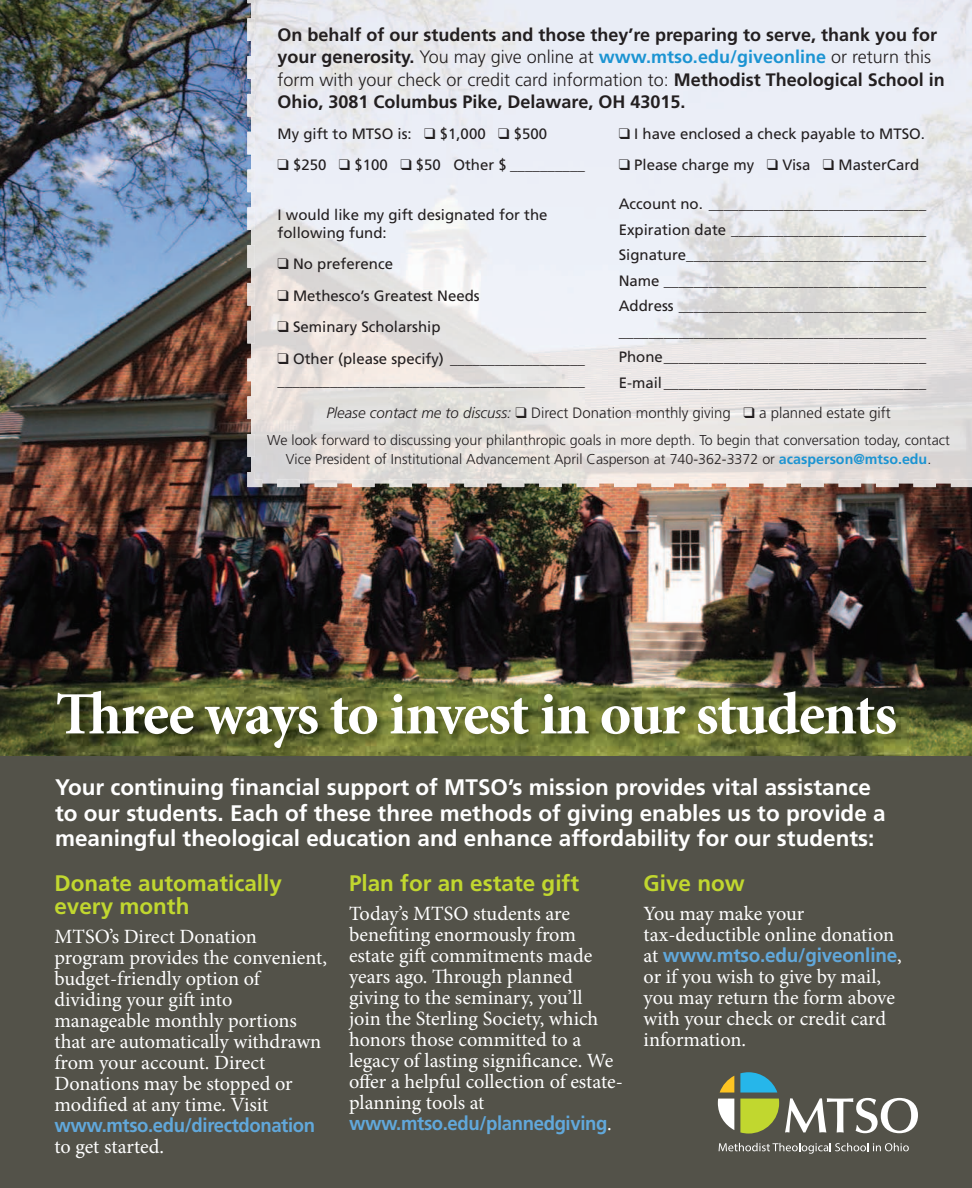
<style>
.page{position:relative;width:972px;height:1188px;background:#fff}
.page>*{position:absolute;margin:0;border:0;box-sizing:border-box;transform-origin:0 0}
.t1{font:700 60.15px "Minion Pro";letter-spacing:-.03em;color:#fff}
.t2{font:700 22.5px/25.5px "Frutiger";color:#fff}
.t3{font:700 22.5px/22.5px "Frutiger";color:#c1d72f}
.t4{font:20.25px/21px "Minion Pro";letter-spacing:-.005em;color:#fff}
.t5{font:700 19.5px "Frutiger";letter-spacing:-.02em;color:#61a8db;scale:.95 1}
.t6{font:700 19.5px "Frutiger";letter-spacing:-.02em;color:#61a8db}
.t7{font:700 18px/22.5px "Frutiger";color:#231f20}
.t8{font:15px/25.5px "Frutiger";color:#231f20}
.t9{font:300 15px "Frutiger";color:#231f20}
.t10{font:300 14.25px/19.5px "Frutiger";color:#231f20;text-align:center}
.s1{font-weight:300}
.s2{color:#1c94d2}
.s3{font-style:italic}
.s4{font-weight:700;color:#1c94d2}
.s5{font-family:"Minion Pro";font-weight:400;font-size:20.25px;color:#fff}
</style>
<div class="page">
<img style="left:0;top:0;width:972px;height:756px">
<div style="left:0;top:756px;width:972px;height:432px;background:#535249"></div>
<svg style="left:785px;top:1098px;width:133px;height:35px"></svg>
<svg style="left:740px;top:1072px;width:37px;height:21px"></svg>
<svg style="left:720px;top:1076px;width:14px;height:17px"></svg>
<svg style="left:740px;top:1099px;width:39px;height:35px"></svg>
<svg style="left:718px;top:1099px;width:16px;height:31px"></svg>
<svg style="left:719px;top:1143px;width:190px;height:11px"></svg>
<img style="left:251px;top:0;width:721px;height:483px">
<img style="left:247px;top:0;width:8px;height:457px">
<img style="left:277px;top:480px;width:695px;height:7px">
<img style="left:247px;top:472px;width:15px;height:15px">
<img style="left:55px;top:689px;width:853px;height:67px">
<p class="t7" style="left:278px;top:23px;width:669px">On behalf of our students and those they’re preparing to serve, thank you for your generosity. <span class="s1">You may give online at</span> <span class="s2">www.mtso.edu/giveonline</span> <span class="s1">or return this form with your check or credit card information to:</span> Methodist Theological School in Ohio, 3081 Columbus Pike, Delaware, OH 43015.</p>
<p class="t8" style="left:278px;top:121px;width:271px">My gift to MTSO is: ❑ $1,000 ❑ $500</p>
<p class="t8" style="left:278px;top:152px;width:309px">❑ $250 ❑ $100 ❑ $50 Other $ __________</p>
<p class="t8" style="left:278px;top:206px;width:272px;line-height:18px">I would like my gift designated for the following fund:</p>
<p class="t8" style="left:278px;top:251px;width:117px">❑ No preference</p>
<p class="t8" style="left:278px;top:283px;width:204px">❑ Methesco’s Greatest Needs</p>
<p class="t8" style="left:278px;top:314px;width:165px">❑ Seminary Scholarship</p>
<p class="t8" style="left:278px;top:347px;width:309px;line-height:22.5px">❑ Other (please specify) __________________ _________________________________________</p>
<p class="t8" style="left:619px;top:121px;width:308px">❑ I have enclosed a check payable to MTSO.</p>
<p class="t8" style="left:619px;top:152px;width:302px">❑ Please charge my ❑ Visa ❑ MasterCard</p>
<p class="t8" style="left:619px;top:191px;width:309px;text-align:justify">Account no. _____________________________ Expiration date __________________________ Signature________________________________ Name ___________________________________ Address _________________________________ _________________________________________ Phone ___________________________________ E-mail ___________________________________</p>
<p class="t9" style="left:326px;top:405px;width:566px"><span class="s3">Please contact me to discuss:</span> ❑ Direct Donation monthly giving ❑ a planned estate gift</p>
<p class="t10" style="left:267px;top:430px;width:684px">We look forward to discussing your philanthropic goals in more depth. To begin that conversation today, contact<br>Vice President of Institutional Advancement April Casperson at 740-362-3372 or <span class="s4">acasperson@mtso.edu</span>.</p>
<h1 class="t1" style="left:56px;top:672px;width:843px">Three ways to invest in our students</h1>
<p class="t2" style="left:55px;top:775px;width:832px">Your continuing financial support of MTSO’s mission provides vital assistance to our students. Each of these three methods of giving enables us to provide a meaningful theological education and enhance affordability for our students:</p>
<h2 class="t3" style="left:54px;top:872px;width:229px">Donate automatically every month</h2>
<p class="t4" style="left:54px;top:926px;width:274px">MTSO’s Direct Donation program provides the convenient, budget-friendly option of dividing your gift into manageable monthly portions that are automatically withdrawn from your account. Direct<br>Donations may be stopped or modified at any time. Visit</p>
<h3 class="t5" style="left:54px;top:1114px;width:276px">www.mtso.edu/directdonation</h3>
<h3 class="t4" style="left:54px;top:1136px;width:111px">to get started.</h3>
<h2 class="t3" style="left:349px;top:872px;width:232px">Plan for an estate gift</h2>
<p class="t4" style="left:349px;top:903px;width:275px">Today’s MTSO students are benefiting enormously from estate gift commitments made years ago. Through planned giving to the seminary, you’ll<br>join the Sterling Society, which honors those committed to a legacy of lasting significance. We offer a helpful collection of estate&shy;planning tools at</p>
<h3 class="t5" style="left:349px;top:1112px;width:278px">www.mtso.edu/plannedgiving<span class="s5">.</span></h3>
<h2 class="t3" style="left:644px;top:872px;width:103px">Give now</h2>
<h3 class="t4" style="left:644px;top:903px;width:252px">You may make your tax-deductible online donation</h3>
<h3 class="t6" style="left:644px;top:944px;width:260px"><span class="s5">at</span> www.mtso.edu/giveonline<span class="s5">,</span></h3>
<h3 class="t4" style="left:644px;top:966px;width:253px">or if you wish to give by mail, you may return the form above with your check or credit card information.</h3>
</div>
